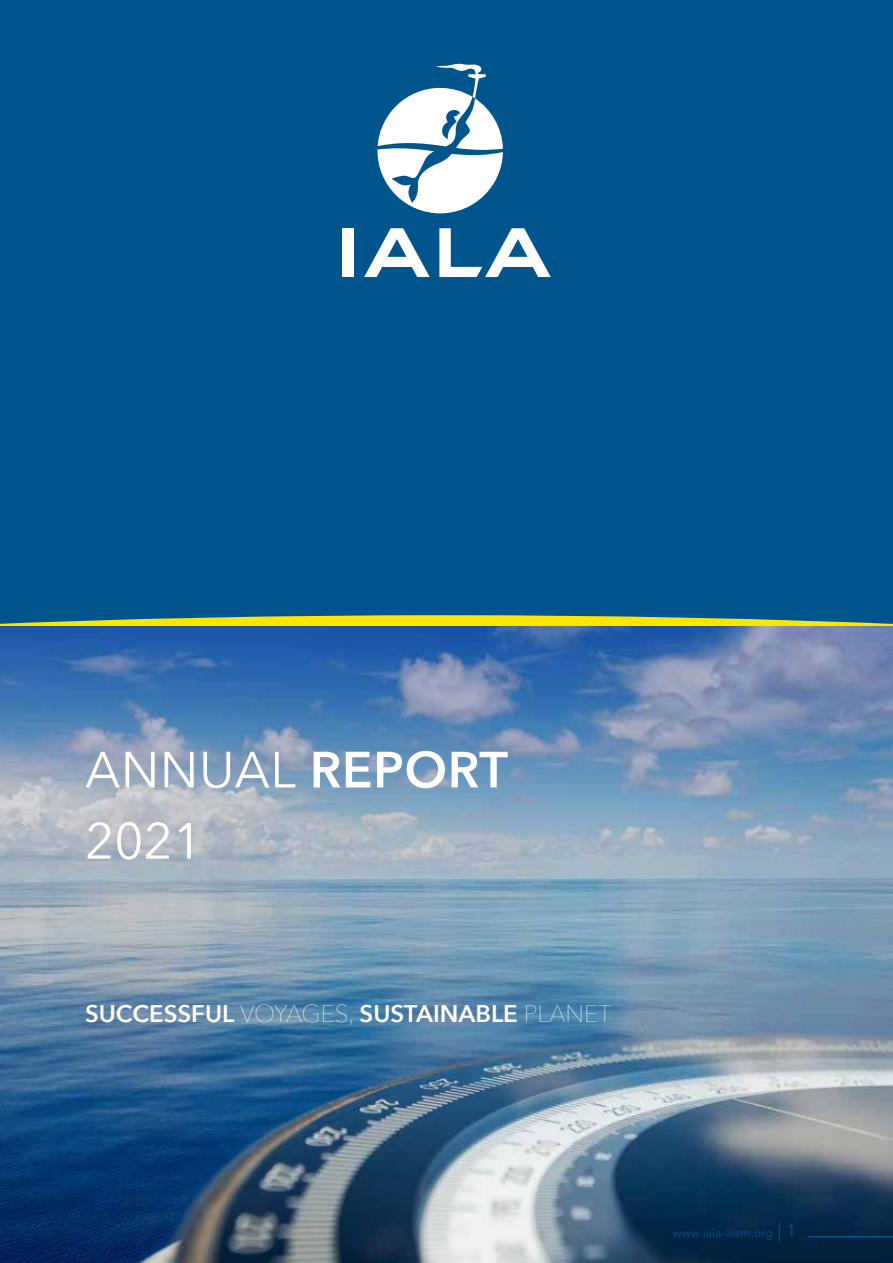
<style>
.page{position:relative;width:893px;height:1263px;background:#fff}
.page>*{position:absolute;margin:0;border:0;box-sizing:border-box;transform-origin:0 0}
.t1{font:50.4px/71.2px "Avenir Next LT Pro";letter-spacing:.005em;color:#fff}
.t2{font:600 24px "Avenir Next";color:#fff}
.t3{font:12px "Avenir Next LT Pro";color:#00538b}
.s1{font-weight:600}
.s2{font-weight:200}
.s3{font-size:18px}
</style>
<div class="page">
<div style="left:0;top:0;width:893px;height:626px;background:#00558c"></div>
<img style="left:0;top:626px;width:893px;height:637px">
<svg style="left:0;top:615px;width:893px;height:11px"></svg>
<div style="left:342px;top:228px;width:12px;height:49px;background:#fff"></div>
<svg style="left:364px;top:228px;width:66px;height:49px"></svg>
<svg style="left:439px;top:228px;width:112px;height:49px"></svg>
<svg style="left:377px;top:64px;width:126px;height:149px"></svg>
<hr style="left:808px;top:1236px;width:85px;height:1px;background:#00538b">
<h1 class="t1" style="left:85px;top:734px;width:424px">ANNUAL <span class="s1">REPORT<br></span>2021</h1>
<p class="t2" style="left:85px;top:993px;width:528px">SUCCESSFUL <span class="s2">VOYAGES,</span> SUSTAINABLE <span class="s2">PLANET</span></p>
<p class="t3" style="left:673px;top:1226px;width:125px">www.iala-aism.org <span class="s3">| 1</span></p>
</div>
